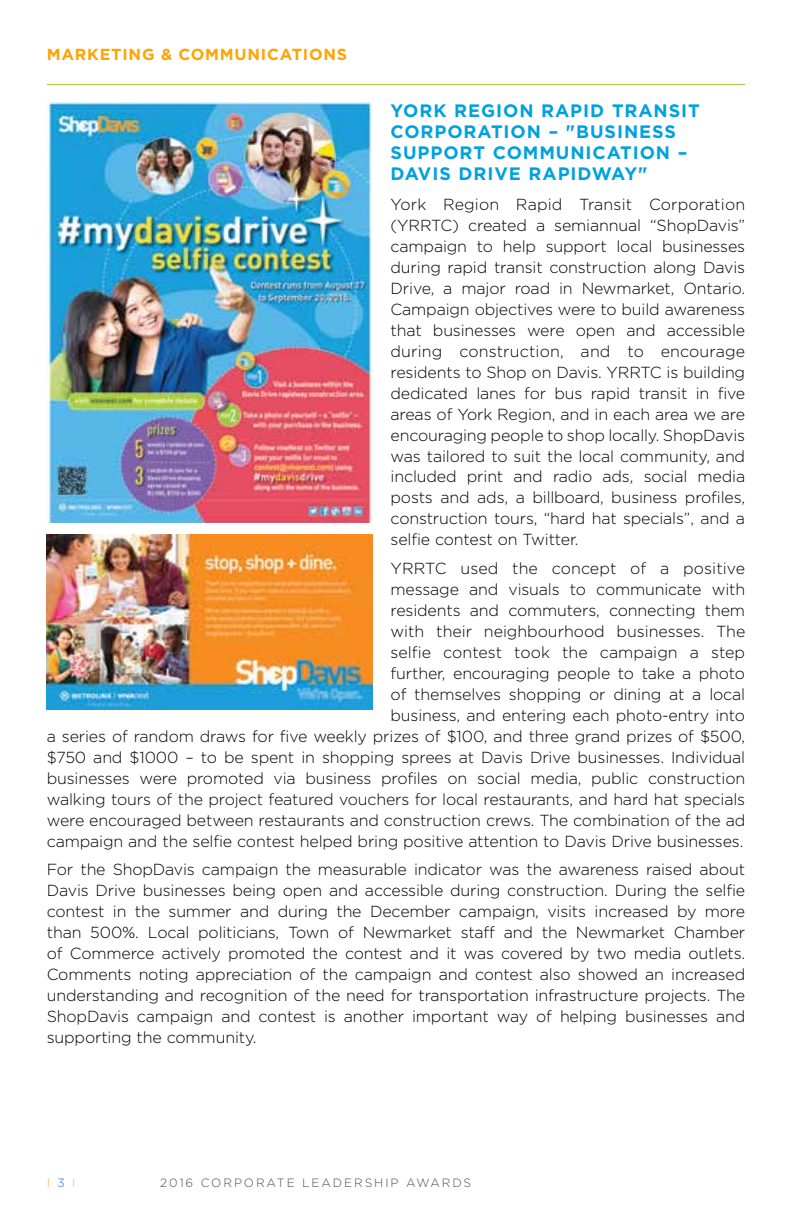
<style>
.page{position:relative;width:792px;height:1224px;background:#fff}
.page>*{position:absolute;margin:0;border:0;box-sizing:border-box;transform-origin:0 0}
.t1{font:700 18px/21px "Gotham";letter-spacing:.05em;color:#00a1df}
.t2{font:300 16px/21px "Gotham";letter-spacing:-.01em;color:#000;text-align:justify}
.t3{font:700 16px "Gotham";letter-spacing:.05em;color:#ffa400}
.t4{font:300 12px "Gotham";letter-spacing:.16em;color:#4d4d4f}
.t5{font:300 12px "Gotham";color:#ffb226}
.s1{color:#2675c3}
</style>
<div class="page">
<hr style="left:47px;top:84px;width:698px;height:1px;background:#9fcc3b">
<img style="left:47px;top:103px;width:326px;height:420px">
<img style="left:47px;top:534px;width:326px;height:176px">
<p class="t3" style="left:47px;top:43px;width:302px">MARKETING &amp; COMMUNICATIONS</p>
<p class="t1" style="left:391px;top:100px;width:311px">YORK REGION RAPID TRANSIT<br>CORPORATION – "BUSINESS<br>SUPPORT COMMUNICATION –<br>DAVIS DRIVE RAPIDWAY"</p>
<p class="t2" style="left:391px;top:193px;width:356px">York Region Rapid Transit Corporation (YRRTC) created a semiannual “ShopDavis” campaign to help support local businesses during rapid transit construction along Davis Drive, a major road in Newmarket, Ontario.<br>Campaign objectives were to build awareness that businesses were open and accessible during construction, and to encourage residents to Shop on Davis. YRRTC is building dedicated lanes for bus rapid transit in five areas of York Region, and in each area we are encouraging people to shop locally. ShopDavis was tailored to suit the local community, and included print and radio ads, social media posts and ads, a billboard, business profiles, construction tours, “hard hat specials”, and a selfie contest on Twitter.</p>
<p class="t2" style="left:47px;top:557px;width:700px;text-align:right">YRRTC used the concept of a positive<br>message and visuals to communicate with<br>residents and commuters, connecting them<br>with their neighbourhood businesses. The<br>selfie contest took the campaign a step<br>further, encouraging people to take a photo<br>of themselves shopping or dining at a local<br>business, and entering each photo-entry into<br>a series of random draws for five weekly prizes of $100, and three grand prizes of $500, $750 and $1000 – to be spent in shopping sprees at Davis Drive businesses. Individual businesses were promoted via business profiles on social media, public construction walking tours of the project featured vouchers for local restaurants, and hard hat specials were encouraged between restaurants and construction crews. The combination of the ad campaign and the selfie contest helped bring positive attention to Davis Drive businesses.</p>
<p class="t2" style="left:47px;top:858px;width:700px">For the ShopDavis campaign the measurable indicator was the awareness raised about Davis Drive businesses being open and accessible during construction. During the selfie contest in the summer and during the December campaign, visits increased by more than 500%. Local politicians, Town of Newmarket staff and the Newmarket Chamber of Commerce actively promoted the contest and it was covered by two media outlets.<br>Comments noting appreciation of the campaign and contest also showed an increased understanding and recognition of the need for transportation infrastructure projects. The ShopDavis campaign and contest is another important way of helping businesses and supporting the community.</p>
<p class="t5" style="left:47px;top:1175px;width:30px">I <span class="s1">3</span> I</p>
<p class="t4" style="left:160px;top:1175px;width:312px">2016 CORPORATE LEADERSHIP AWARDS</p>
</div>
